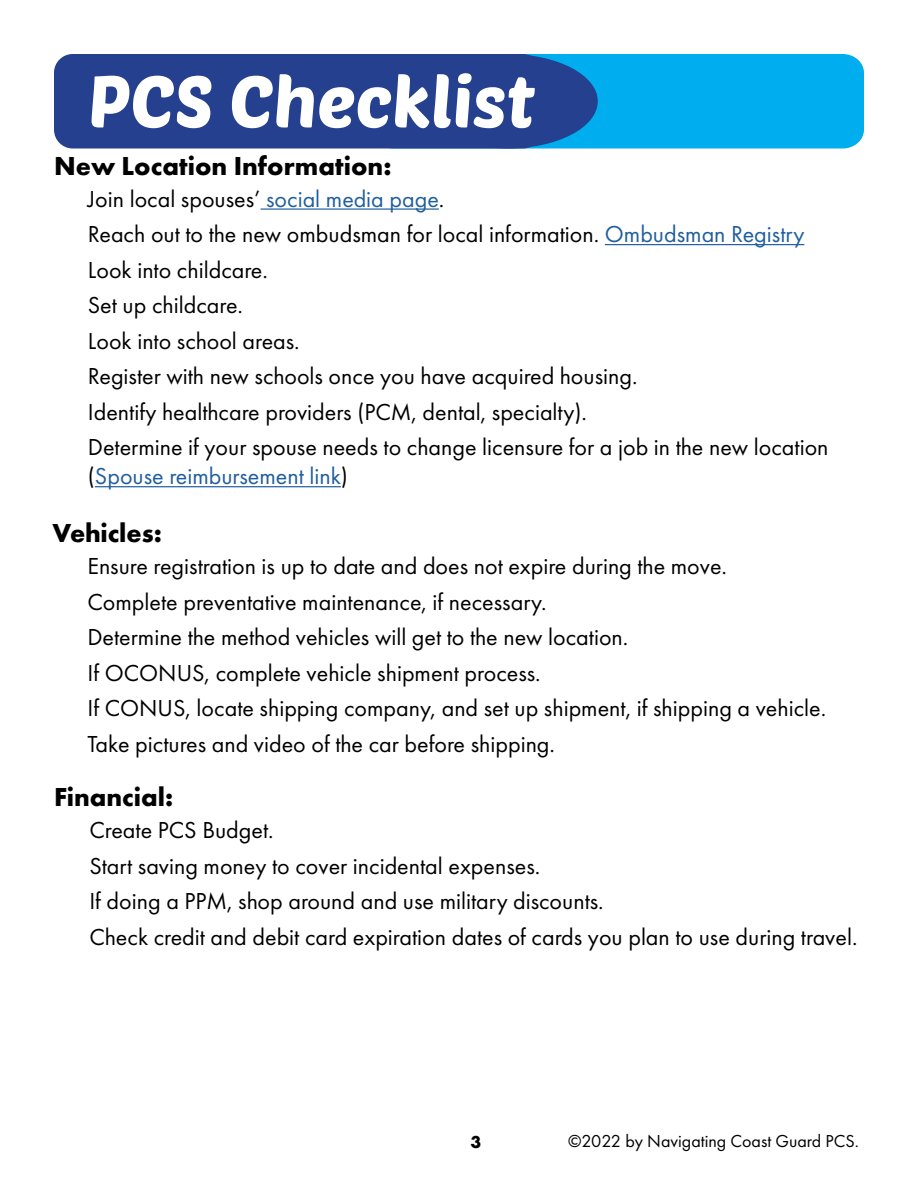
<style>
.page{position:relative;width:918px;height:1188px;background:#fff}
.page>*{position:absolute;margin:0;border:0;box-sizing:border-box;transform-origin:0 0}
.t1{font:72px "Poetsen One";color:#fff}
.t2{font:700 27px "Futura PT";color:#000}
.t3{font:24px/35.5px "Futura PT";color:#000}
.t4{font:24px "Futura PT";color:#215e9e}
.t5{font:18px "Futura PT";color:#000}
.t6{font:700 18px "Futura PT";color:#000}
.s1{color:#215e9e}
.s2{color:#000}
</style>
<div class="page">
<hr style="left:261px;top:208px;width:178px;height:2px;background:#215e9e">
<hr style="left:605px;top:244px;width:199px;height:1px;background:#215e9e">
<hr style="left:95px;top:486px;width:246px;height:1px;background:#215e9e">
<div style="left:371px;top:54px;width:493px;height:95px;background:#00aeef"></div>
<div style="left:418px;top:55px;width:179px;height:93px;background:#25408f;border-radius:50%"></div>
<div style="left:55px;top:55px;width:486px;height:93px;background:#25408f;border-radius:18px"></div>
<div style="left:54px;top:54px;width:488px;height:94px;border:2px solid #25408f;border-radius:18px"></div>
<h1 class="t1" style="left:88px;top:56px;width:449px">PCS Checklist</h1>
<p class="t2" style="left:54px;top:149px;width:339px">New Location Information:</p>
<p class="t3" style="left:88px;top:181px;width:742px">Join local spouses’ <span class="s1">social media page</span>.<br>Reach out to the new ombudsman for local information. <span class="s1">Ombudsman Registry </span>Look into childcare.<br>Set up childcare.<br>Look into school areas.<br>Register with new schools once you have acquired housing.<br>Identify healthcare providers (PCM, dental, specialty).<br>Determine if your spouse needs to change licensure for a job in the new location</p>
<p class="t4" style="left:88px;top:462px;width:262px"><span class="s2">(</span>Spouse reimbursement link<span class="s2">)</span></p>
<p class="t2" style="left:52px;top:516px;width:111px">Vehicles:</p>
<p class="t3" style="left:87px;top:548px;width:740px">Ensure registration is up to date and does not expire during the move.<br>Complete preventative maintenance, if necessary.<br>Determine the method vehicles will get to the new location.<br>If OCONUS, complete vehicle shipment process.<br>If CONUS, locate shipping company, and set up shipment, if shipping a vehicle.<br>Take pictures and video of the car before shipping.</p>
<p class="t2" style="left:54px;top:780px;width:121px">Financial:</p>
<p class="t3" style="left:89px;top:812px;width:770px">Create PCS Budget.<br>Start saving money to cover incidental expenses.<br>If doing a PPM, shop around and use military discounts.<br>Check credit and debit card expiration dates of cards you plan to use during travel.</p>
<p class="t6" style="left:471px;top:1130px;width:12px">3</p>
<p class="t5" style="left:568px;top:1130px;width:292px">©2022 by Navigating Coast Guard PCS.</p>
</div>
